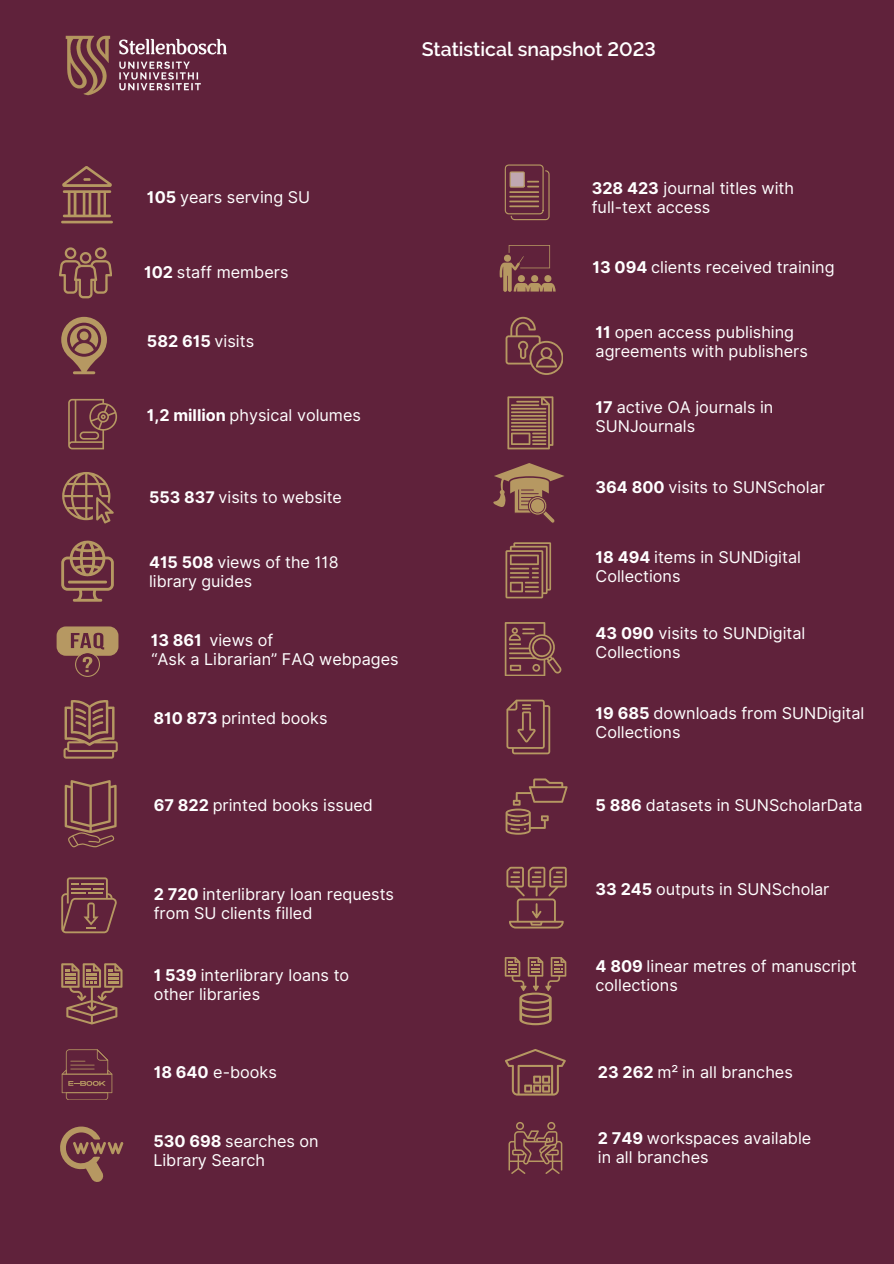
<style>
.page{position:relative;width:894px;height:1264px;background:#fff}
.page>*{position:absolute;margin:0;border:0;box-sizing:border-box;transform-origin:0 0}
.t1{font:600 19.5px "Raleway";color:#fff}
.t2{font:16.2px/19.2px "Inter";color:#fff}
.t3{font:700 16.2px "Inter";color:#fff}
.t4{font:16.05px/19.2px "Inter";color:#fff}
.s1{font-weight:700}
.s2{font-weight:400}
</style>
<div class="page">
<div style="left:0;top:0;width:893px;height:1263px;background:#60223b"></div>
<svg style="left:61px;top:166px;width:52px;height:57px"></svg>
<svg style="left:62px;top:472px;width:52px;height:51px"></svg>
<svg style="left:61px;top:317px;width:46px;height:57px"></svg>
<svg style="left:60px;top:1126px;width:64px;height:56px"></svg>
<svg style="left:504px;top:164px;width:45px;height:56px"></svg>
<svg style="left:61px;top:540px;width:53px;height:61px"></svg>
<svg style="left:506px;top:866px;width:60px;height:62px"></svg>
<svg style="left:59px;top:247px;width:53px;height:51px"></svg>
<svg style="left:62px;top:1049px;width:50px;height:50px"></svg>
<svg style="left:61px;top:877px;width:56px;height:56px"></svg>
<svg style="left:61px;top:963px;width:61px;height:61px"></svg>
<svg style="left:63px;top:700px;width:54px;height:58px"></svg>
<svg style="left:506px;top:699px;width:44px;height:55px"></svg>
<svg style="left:493px;top:463px;width:71px;height:60px"></svg>
<svg style="left:505px;top:778px;width:62px;height:56px"></svg>
<svg style="left:508px;top:1122px;width:54px;height:51px"></svg>
<svg style="left:505px;top:1049px;width:60px;height:45px"></svg>
<svg style="left:499px;top:245px;width:56px;height:47px"></svg>
<svg style="left:57px;top:626px;width:61px;height:51px"></svg>
<img style="left:65px;top:35px;width:162px;height:61px">
<svg style="left:65px;top:780px;width:51px;height:67px"></svg>
<svg style="left:505px;top:317px;width:58px;height:58px"></svg>
<svg style="left:504px;top:622px;width:57px;height:54px"></svg>
<svg style="left:68px;top:399px;width:49px;height:50px"></svg>
<svg style="left:505px;top:542px;width:46px;height:56px"></svg>
<svg style="left:507px;top:396px;width:46px;height:53px"></svg>
<svg style="left:504px;top:957px;width:62px;height:68px"></svg>
<p class="t1" style="left:421px;top:38px;width:235px">Statistical snapshot 2023</p>
<h1 class="t2" style="left:147px;top:187px;width:164px"><span class="s1">105</span> years serving SU</h1>
<p class="t2" style="left:144px;top:263px;width:146px"><span class="s1">102</span> staff members</p>
<p class="t3" style="left:147px;top:331px;width:109px">582 615 <span class="s2">visits</span></p>
<p class="t2" style="left:147px;top:405px;width:215px"><span class="s1">1,2 million</span> physical volumes</p>
<p class="t4" style="left:149px;top:487px;width:194px"><span class="s1">553 837</span> visits to website</p>
<p class="t4" style="left:149px;top:552px;width:191px"><span class="s1">415 508</span> views of the 118 library guides</p>
<p class="t2" style="left:151px;top:631px;width:124px"><span class="s1">13 861</span> views of</p>
<p class="t2" style="left:151px;top:650px;width:249px">“Ask a Librarian” FAQ webpages</p>
<p class="t2" style="left:153px;top:708px;width:175px"><span class="s1">810 873</span> printed books</p>
<p class="t2" style="left:154px;top:795px;width:221px"><span class="s1">67 822</span> printed books issued</p>
<p class="t2" style="left:154px;top:884px;width:242px"><span class="s1">2 720</span> interlibrary loan requests from SU clients filled</p>
<p class="t2" style="left:154px;top:965px;width:197px"><span class="s1">1 539</span> interlibrary loans to</p>
<p class="t2" style="left:154px;top:984px;width:108px">other libraries</p>
<p class="t2" style="left:154px;top:1062px;width:125px"><span class="s1">18 640</span> e-books</p>
<p class="t2" style="left:153px;top:1131px;width:167px"><span class="s1">530 698</span> searches on</p>
<p class="t2" style="left:153px;top:1150px;width:113px">Library Search</p>
<p class="t2" style="left:591px;top:178px;width:204px"><span class="s1">328 423</span> journal titles with</p>
<p class="t2" style="left:591px;top:197px;width:120px">full-text access</p>
<p class="t2" style="left:592px;top:258px;width:243px"><span class="s1">13 094</span> clients received training</p>
<p class="t2" style="left:595px;top:322px;width:214px"><span class="s1">11</span> open access publishing agreements with publishers</p>
<p class="t2" style="left:595px;top:397px;width:179px"><span class="s1">17</span> active OA journals in</p>
<p class="t2" style="left:595px;top:416px;width:101px">SUNJournals</p>
<p class="t2" style="left:595px;top:477px;width:231px"><span class="s1">364 800</span> visits to SUNScholar</p>
<p class="t2" style="left:595px;top:547px;width:207px"><span class="s1">18 494</span> items in SUNDigital</p>
<p class="t2" style="left:595px;top:566px;width:86px">Collections</p>
<p class="t2" style="left:595px;top:623px;width:211px"><span class="s1">43 090</span> visits to SUNDigital<br>Collections</p>
<p class="t2" style="left:595px;top:703px;width:270px"><span class="s1">19 685</span> downloads from SUNDigital</p>
<p class="t2" style="left:595px;top:722px;width:86px">Collections</p>
<p class="t2" style="left:595px;top:795px;width:268px"><span class="s1">5 886</span> datasets in SUNScholarData</p>
<p class="t2" style="left:595px;top:879px;width:235px"><span class="s1">33 245</span> outputs in SUNScholar</p>
<p class="t2" style="left:595px;top:956px;width:262px"><span class="s1">4 809</span> linear metres of manuscript</p>
<p class="t2" style="left:595px;top:975px;width:84px">collections</p>
<p class="t2" style="left:597px;top:1062px;width:196px"><span class="s1">23 262</span> m² in all branches</p>
<p class="t2" style="left:597px;top:1127px;width:215px"><span class="s1">2 749</span> workspaces available</p>
<p class="t2" style="left:597px;top:1147px;width:112px">in all branches</p>
</div>
